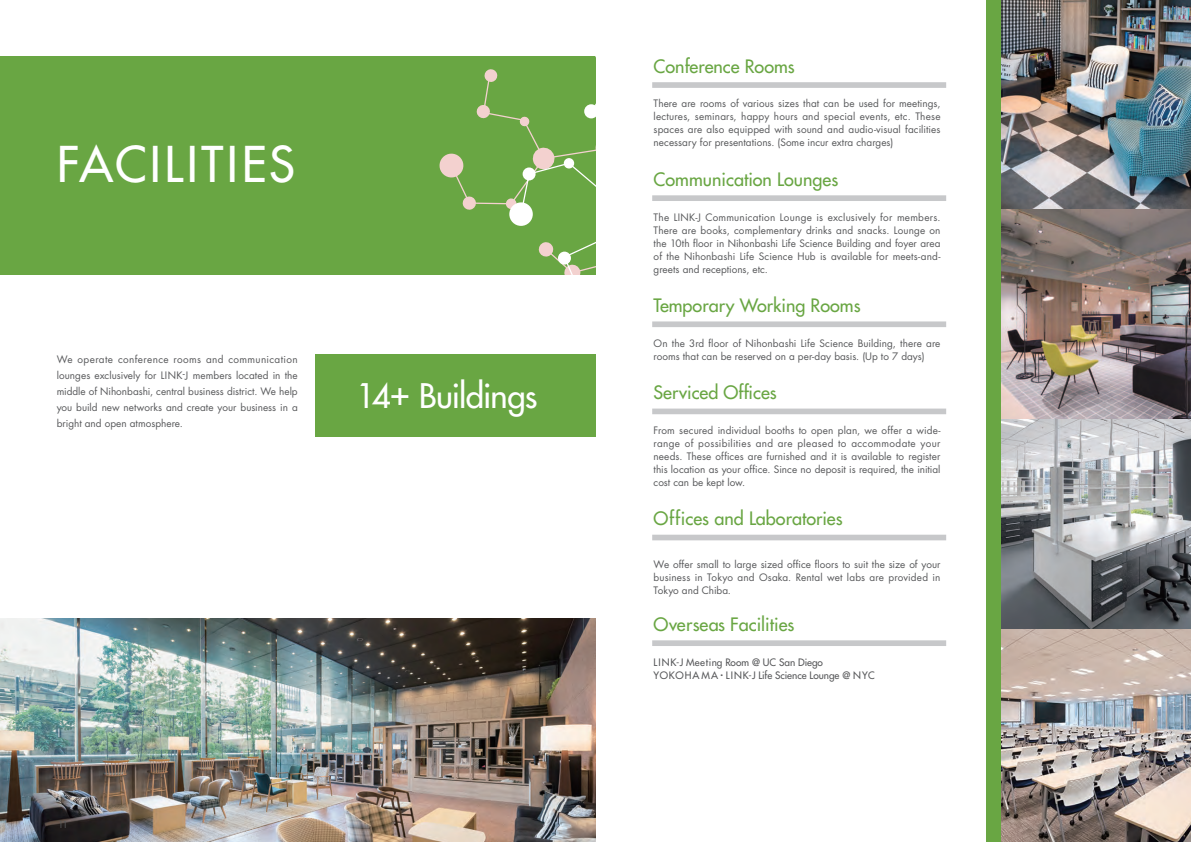
<style>
.page{position:relative;width:1191px;height:842px;background:#fff}
.page>*{position:absolute;margin:0;border:0;box-sizing:border-box;transform-origin:0 0}
.t1{font:500 48px "Futura Std";letter-spacing:.07em;color:#fff}
.t2{font:500 33px "Futura Std";letter-spacing:-.03em;color:#fff}
.t3{font:500 18px "Futura Std";color:#69a643}
.t4{font:10px/13px "Futura Std";letter-spacing:.005em;color:#57585a;text-align:justify}
.t5{font:500 10px/13px "Futura Std";letter-spacing:.005em;color:#57585a}
.t6{font:9px "Futura Std";color:#57585a}
.s1{font-family:"Gothic MB101 Pr 6 N"}
</style>
<div class="page">
<div style="left:0;top:57px;width:595px;height:218px;background:#69a643"></div>
<svg style="left:439px;top:69px;width:156px;height:206px"></svg>
<div style="left:559px;top:252px;width:11px;height:12px;background:#fff;border-radius:50%"></div>
<div style="left:558px;top:252px;width:13px;height:13px;border:2px solid #fff;border-radius:50%"></div>
<img style="left:0;top:618px;width:595px;height:224px">
<div style="left:315px;top:354px;width:280px;height:83px;background:#69a643"></div>
<div style="left:986px;top:0;width:205px;height:842px;background:#69a643"></div>
<img style="left:1001px;top:0;width:190px;height:842px">
<div style="left:652px;top:82px;width:294px;height:6px;background:#c7c8ca"></div>
<div style="left:652px;top:640px;width:294px;height:6px;background:#c7c8ca"></div>
<div style="left:652px;top:195px;width:294px;height:6px;background:#c7c8ca"></div>
<div style="left:652px;top:321px;width:294px;height:6px;background:#c7c8ca"></div>
<div style="left:652px;top:535px;width:294px;height:5px;background:#c7c8ca"></div>
<div style="left:652px;top:409px;width:294px;height:5px;background:#c7c8ca"></div>
<h1 class="t1" style="left:57px;top:134px;width:240px">FACILITIES</h1>
<p class="t4" style="left:57px;top:351px;width:242px;line-height:16px">We operate conference rooms and communication lounges exclusively for LINK-J members located in the middle of Nihonbashi, central business district. We help you build new networks and create your business in a bright and open atmosphere.</p>
<h2 class="t2" style="left:356px;top:375px;width:182px">14+ Buildings</h2>
<p class="t6" style="left:58px;top:818px;width:11px">11</p>
<h3 class="t3" style="left:653px;top:55px;width:143px">Conference Rooms</h3>
<p class="t4" style="left:653px;top:97px;width:288px">There are rooms of various sizes that can be used for meetings, lectures, seminars, happy hours and special events, etc. These spaces are also equipped with sound and audio-visual facilities necessary for presentations. (Some incur extra charges)</p>
<h3 class="t3" style="left:653px;top:168px;width:186px">Communication Lounges</h3>
<p class="t4" style="left:653px;top:211px;width:288px">The LINK-J Communication Lounge is exclusively for members.<br>There are books, complementary drinks and snacks. Lounge on the 10th floor in Nihonbashi Life Science Building and foyer area of the Nihonbashi Life Science Hub is available for meets-and&shy;greets and receptions, etc.</p>
<h3 class="t3" style="left:653px;top:294px;width:208px">Temporary Working Rooms</h3>
<p class="t4" style="left:653px;top:337px;width:288px">On the 3rd floor of Nihonbashi Life Science Building, there are rooms that can be reserved on a per-day basis. (Up to 7 days)</p>
<h3 class="t3" style="left:653px;top:381px;width:125px">Serviced Offices</h3>
<p class="t4" style="left:653px;top:424px;width:288px">From secured individual booths to open plan, we offer a wide&shy;range of possibilities and are pleased to accommodate your needs. These offices are furnished and it is available to register this location as your office. Since no deposit is required, the initial cost can be kept low.</p>
<h3 class="t3" style="left:653px;top:507px;width:190px">Offices and Laboratories</h3>
<p class="t4" style="left:653px;top:558px;width:288px">We offer small to large sized office floors to suit the size of your business in Tokyo and Osaka. Rental wet labs are provided in Tokyo and Chiba.</p>
<h3 class="t3" style="left:653px;top:613px;width:142px">Overseas Facilities</h3>
<p class="t5" style="left:653px;top:656px;width:223px">LINK-J Meeting Room @ UC San Diego<br>YOKOHA MA<span class="s1">・</span>LINK-J Life Science Lounge @ NYC</p>
</div>
